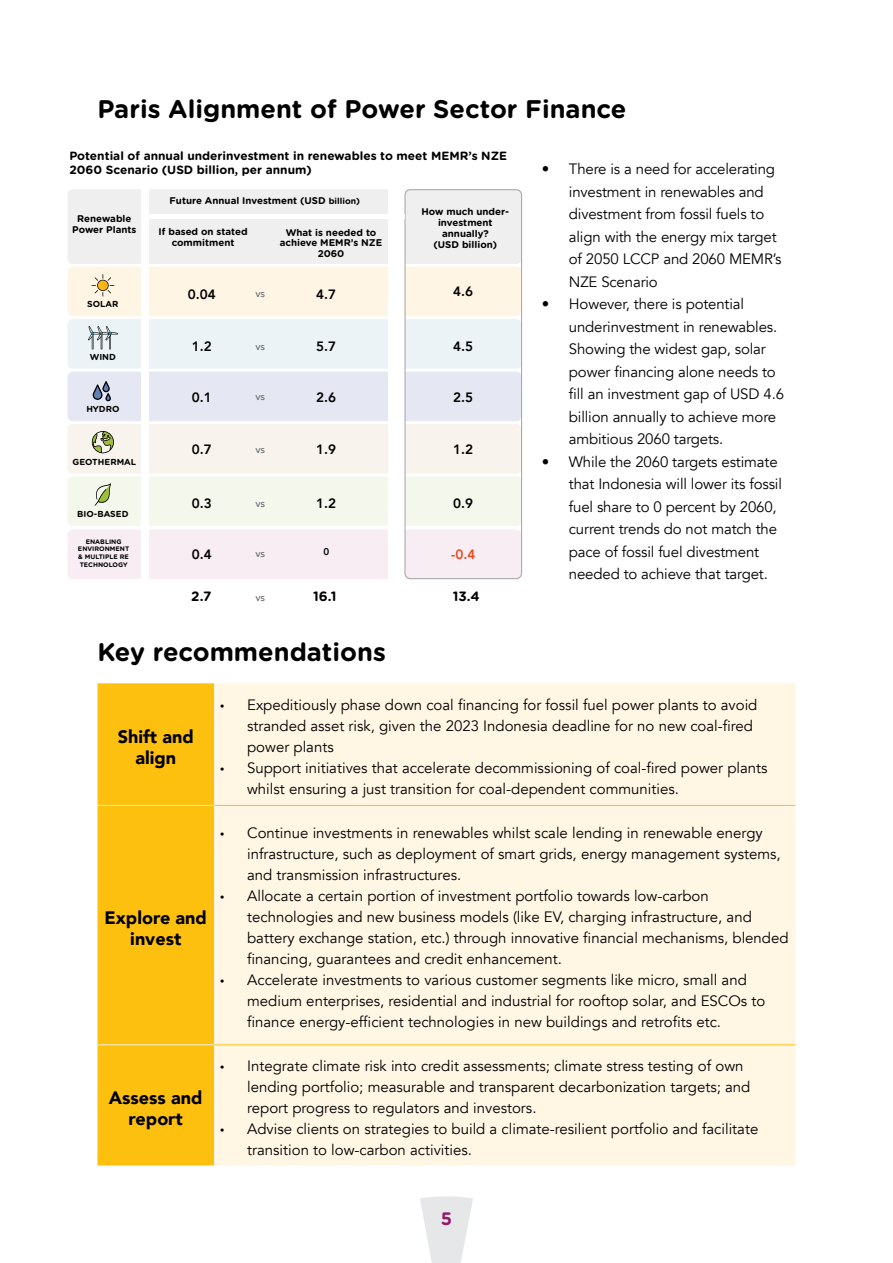
<style>
.page{position:relative;width:893px;height:1263px;background:#fff}
.page>*{position:absolute;margin:0;border:0;box-sizing:border-box;transform-origin:0 0}
.t1{font:700 25.5px "Gotham Rounded";color:#000}
.t2{font:900 18px/21px "Avenir";color:#000;text-align:center}
.t3{font:700 18px "Gotham Rounded";color:#96186c}
.t4{font:15px/22.5px "Avenir";color:#000}
.t5{font:800 13.5px "Avenir";color:#000}
.t6{font:700 13.5px "Gotham Rounded";color:#000}
.t7{font:800 13.5px "Avenir";color:#e84a1f}
.t8{font:700 12px/14.4px "Gotham Rounded";color:#000}
.t9{font:500 10.5px "Avenir";color:#6d6e71}
.t10{font:700 9.75px/10.8px "Gotham Rounded";color:#000;text-align:center}
.t11{font:800 9.75px "Avenir";color:#000}
.t12{font:700 8.7px "Gotham Rounded";color:#000}
.t13{font:700 6.45px/7.6px "Gotham Rounded";color:#000;text-align:center}
.s1{font-size:8.7px}
.s2{font-family:"Myriad Pro"}
</style>
<div class="page">
<svg style="left:420px;top:1196px;width:53px;height:67px"></svg>
<div style="left:68px;top:529px;width:454px;height:50px;background:#f7edf3;border-radius:5px"></div>
<div style="left:68px;top:189px;width:454px;height:75px;background:#efeff0;border-radius:5px"></div>
<div style="left:68px;top:267px;width:454px;height:49px;background:#fff5e4;border-radius:5px"></div>
<div style="left:68px;top:372px;width:454px;height:49px;background:#e5e7f2;border-radius:5px"></div>
<div style="left:68px;top:319px;width:454px;height:50px;background:#ecf3f6;border-radius:5px"></div>
<div style="left:68px;top:424px;width:454px;height:50px;background:#f8f4ed;border-radius:5px"></div>
<div style="left:68px;top:476px;width:454px;height:50px;background:#f4f7eb;border-radius:5px"></div>
<svg style="left:91px;top:274px;width:23px;height:22px"></svg>
<div style="left:141px;top:186px;width:7px;height:394px;background:#fff"></div>
<div style="left:388px;top:186px;width:16px;height:394px;background:#fff"></div>
<svg style="left:92px;top:381px;width:19px;height:20px"></svg>
<svg style="left:91px;top:431px;width:23px;height:22px"></svg>
<svg style="left:95px;top:483px;width:16px;height:23px"></svg>
<div style="left:404px;top:189px;width:118px;height:390px;border:1px solid #a7a9ac;border-radius:5px"></div>
<svg style="left:88px;top:326px;width:30px;height:23px"></svg>
<hr style="left:141px;top:214px;width:263px;height:4px;background:#fff">
<div style="left:98px;top:683px;width:116px;height:482px;background:#fec00f"></div>
<div style="left:214px;top:683px;width:581px;height:482px;background:#fff6e4"></div>
<hr style="left:98px;top:805px;width:116px;height:1px;background:#e8f0f4">
<hr style="left:98px;top:1044px;width:116px;height:1px;background:#e8f0f4">
<hr style="left:214px;top:805px;width:581px;height:1px;background:#fec00f">
<hr style="left:214px;top:1044px;width:581px;height:1px;background:#fec00f">
<h1 class="t1" style="left:98px;top:90px;width:530px">Paris Alignment of Power Sector Finance</h1>
<p class="t8" style="left:69px;top:148px;width:439px">Potential of annual underinvestment in renewables to meet MEMR’s NZE<br>2060 Scenario (USD billion, per annum)</p>
<p class="t10" style="left:72px;top:212px;width:66px">Renewable<br>Power Plants</p>
<p class="t12" style="left:87px;top:298px;width:33px">SOLAR</p>
<p class="t12" style="left:90px;top:350px;width:28px">WIND</p>
<p class="t12" style="left:86px;top:403px;width:35px">HYDRO</p>
<p class="t12" style="left:73px;top:455px;width:65px">GEOTHERMAL</p>
<p class="t12" style="left:77px;top:508px;width:53px">BIO-BASED</p>
<p class="t13" style="left:78px;top:537px;width:53px">ENABLING<br>ENVIRONMENT &amp; MULTIPLE RE<br>TECHNOLOGY</p>
<p class="t10" style="left:170px;top:195px;width:192px">Future Annual Investment (USD <span class="s1">billion)</span></p>
<p class="t10" style="left:158px;top:226px;width:91px">If based on stated commitment</p>
<p class="t10" style="left:280px;top:226px;width:104px">What is needed to achieve MEMR’s NZE<br>2060</p>
<p class="t10" style="left:422px;top:206px;width:89px">How much under&shy;investment annually?<br>(USD billion)</p>
<p class="t5" style="left:188px;top:284px;width:29px">0.04</p>
<p class="t5" style="left:453px;top:281px;width:21px">4.6</p>
<p class="t5" style="left:316px;top:284px;width:21px">4.7</p>
<p class="t9" style="left:255px;top:284px;width:11px">vs</p>
<p class="t5" style="left:192px;top:335px;width:21px">1.2</p>
<p class="t5" style="left:453px;top:335px;width:21px">4.5</p>
<p class="t5" style="left:316px;top:335px;width:21px">5.7</p>
<p class="t9" style="left:255px;top:337px;width:11px">vs</p>
<p class="t5" style="left:192px;top:387px;width:21px">0.1</p>
<p class="t5" style="left:453px;top:387px;width:21px">2.5</p>
<p class="t5" style="left:316px;top:387px;width:21px">2.6</p>
<p class="t9" style="left:255px;top:387px;width:11px">vs</p>
<p class="t5" style="left:192px;top:439px;width:21px">0.7</p>
<p class="t5" style="left:453px;top:439px;width:21px">1.2</p>
<p class="t5" style="left:316px;top:439px;width:21px">1.9</p>
<p class="t9" style="left:255px;top:440px;width:11px">vs</p>
<p class="t5" style="left:192px;top:493px;width:21px">0.3</p>
<p class="t5" style="left:453px;top:493px;width:21px">0.9</p>
<p class="t5" style="left:316px;top:493px;width:21px">1.2</p>
<p class="t9" style="left:255px;top:494px;width:11px">vs</p>
<p class="t11" style="left:323px;top:544px;width:7px">0</p>
<p class="t5" style="left:192px;top:544px;width:21px">0.4</p>
<p class="t7" style="left:451px;top:544px;width:26px">-0.4</p>
<p class="t9" style="left:255px;top:544px;width:11px">vs</p>
<p class="t6" style="left:191px;top:586px;width:22px">2.7</p>
<p class="t6" style="left:313px;top:586px;width:25px">16.1</p>
<p class="t6" style="left:453px;top:586px;width:29px">13.4</p>
<p class="t9" style="left:255px;top:588px;width:11px">vs</p>
<h1 class="t1" style="left:98px;top:633px;width:290px">Key recommendations</h1>
<p class="t4" style="left:569px;top:158px;width:214px;text-indent:-27px">• There is a need for accelerating investment in renewables and divestment from fossil fuels to align with the energy mix target of 2050 LCCP and 2060 MEMR’s<br>NZE Scenario</p>
<p class="t4" style="left:569px;top:293px;width:217px;text-indent:-27px">• However, there is potential underinvestment in renewables.<br>Showing the widest gap, solar power financing alone needs to fill an investment gap of USD 4.6 billion annually to achieve more ambitious 2060 targets.</p>
<p class="t4" style="left:569px;top:450px;width:215px;text-indent:-27px">• While the 2060 targets estimate that Indonesia will lower its fossil fuel share to 0 percent by 2060, current trends do not match the pace of fossil fuel divestment needed to achieve that target.</p>
<p class="t2" style="left:118px;top:726px;width:77px">Shift and align</p>
<p class="t2" style="left:105px;top:906px;width:104px">Explore and invest</p>
<p class="t2" style="left:109px;top:1086px;width:95px">Assess and report</p>
<p class="t4" style="left:247px;top:694px;width:512px;line-height:21px;text-indent:-27px"><span class="s2">•</span> Expeditiously phase down coal financing for fossil fuel power plants to avoid stranded asset risk, given the 2023 Indonesia deadline for no new coal-fired power plants</p>
<p class="t4" style="left:247px;top:757px;width:522px;line-height:21px;text-indent:-27px"><span class="s2">•</span> Support initiatives that accelerate decommissioning of coal-fired power plants whilst ensuring a just transition for coal-dependent communities.</p>
<p class="t4" style="left:247px;top:823px;width:535px;line-height:21px;text-indent:-27px"><span class="s2">•</span> Continue investments in renewables whilst scale lending in renewable energy infrastructure, such as deployment of smart grids, energy management systems, and transmission infrastructures.</p>
<p class="t4" style="left:247px;top:886px;width:543px;line-height:21px;text-indent:-27px"><span class="s2">•</span> Allocate a certain portion of investment portfolio towards low-carbon technologies and new business models (like EV, charging infrastructure, and battery exchange station, etc.) through innovative financial mechanisms, blended financing, guarantees and credit enhancement.</p>
<p class="t4" style="left:247px;top:970px;width:520px;line-height:21px;text-indent:-27px"><span class="s2">•</span> Accelerate investments to various customer segments like micro, small and medium enterprises, residential and industrial for rooftop solar, and ESCOs to finance energy-efficient technologies in new buildings and retrofits etc.</p>
<p class="t4" style="left:247px;top:1055px;width:505px;line-height:21px;text-indent:-27px"><span class="s2">•</span> Integrate climate risk into credit assessments; climate stress testing of own lending portfolio; measurable and transparent decarbonization targets; and report progress to regulators and investors.</p>
<p class="t4" style="left:247px;top:1118px;width:513px;line-height:21px;text-indent:-27px"><span class="s2">•</span> Advise clients on strategies to build a climate-resilient portfolio and facilitate transition to low-carbon activities.</p>
<p class="t3" style="left:441px;top:1205px;width:13px">5</p>
</div>
